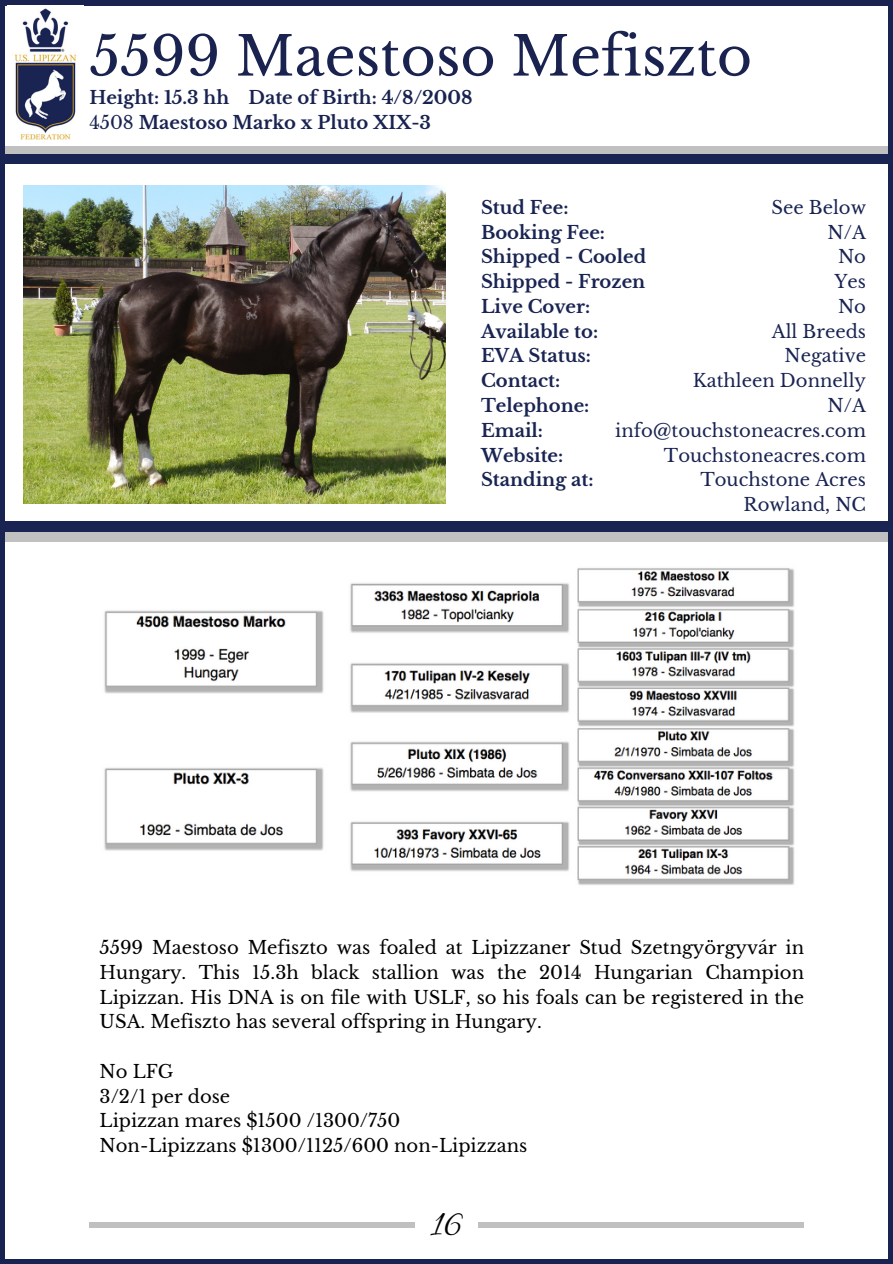
<style>
.page{position:relative;width:893px;height:1264px;background:#fff}
.page>*{position:absolute;margin:0;border:0;box-sizing:border-box;transform-origin:0 0}
.t1{font:54px "Libre Baskerville";color:#1a2350}
.t2{font:39.3px "Allura";color:#000}
.t3{font:18px/24.8px "Libre Baskerville";color:#000;text-align:justify}
.t4{font:700 18px/24.8px "Libre Baskerville";color:#192452}
.t5{font:18px "Libre Baskerville";color:#192452}
.t6{font:700 18px "Libre Baskerville";color:#192351}
.s1{font-weight:400}
</style>
<div class="page">
<div style="left:0;top:0;width:892px;height:5px;background:#1a2350"></div>
<hr style="left:0;top:1259px;width:892px;height:4px;background:#192351">
<div style="left:0;top:531px;width:892px;height:10px;background:#c0c0c0"></div>
<div style="left:0;top:146px;width:892px;height:10px;background:#c0c0c0"></div>
<hr style="left:0;top:5px;width:4px;height:1254px;background:#192351">
<hr style="left:888px;top:5px;width:4px;height:1258px;background:#192351">
<hr style="left:89px;top:1222px;width:325px;height:4px;background:#c0c0c0">
<hr style="left:478px;top:1222px;width:326px;height:4px;background:#c0c0c0">
<img style="left:14px;top:8px;width:62px;height:132px">
<img style="left:24px;top:186px;width:422px;height:317px">
<img style="left:104px;top:568px;width:691px;height:317px">
<div style="left:0;top:154px;width:892px;height:10px;background:#192452"></div>
<div style="left:0;top:522px;width:892px;height:9px;background:#192452"></div>
<p class="t1" style="left:89px;top:23px;width:664px">5599 Maestoso Mefiszto</p>
<p class="t6" style="left:89px;top:87px;width:385px">Height: 15.3 hh Date of Birth: 4/8/2008</p>
<p class="t6" style="left:89px;top:112px;width:343px"><span class="s1">4508</span> Maestoso Marko x Pluto XIX-3</p>
<h1 class="t4" style="left:481px;top:195px;width:167px">Stud Fee:<br>Booking Fee:<br>Shipped - Cooled<br>Shipped - Frozen<br>Live Cover:<br>Available to:<br>EVA Status:<br>Contact:<br>Telephone:<br>Email:<br>Website:<br>Standing at:</h1>
<p class="t5" style="left:771px;top:196px;width:96px">See Below</p>
<p class="t5" style="left:827px;top:221px;width:40px">N/A</p>
<p class="t5" style="left:837px;top:246px;width:30px">No</p>
<h2 class="t5" style="left:834px;top:271px;width:33px">Yes</h2>
<p class="t5" style="left:837px;top:295px;width:30px">No</p>
<p class="t5" style="left:771px;top:320px;width:96px">All Breeds</p>
<p class="t5" style="left:784px;top:345px;width:83px">Negative</p>
<p class="t5" style="left:692px;top:370px;width:175px">Kathleen Donnelly</p>
<p class="t5" style="left:827px;top:394px;width:40px">N/A</p>
<p class="t5" style="left:615px;top:419px;width:252px">info@touchstoneacres.com</p>
<p class="t5" style="left:664px;top:444px;width:203px">Touchstoneacres.com</p>
<p class="t5" style="left:700px;top:469px;width:167px">Touchstone Acres</p>
<p class="t5" style="left:743px;top:493px;width:124px">Rowland, NC</p>
<p class="t3" style="left:100px;top:935px;width:706px">5599 Maestoso Mefiszto was foaled at Lipizzaner Stud Szetngyörgyvár in Hungary. This 15.3h black stallion was the 2014 Hungarian Champion Lipizzan. His DNA is on file with USLF, so his foals can be registered in the USA. Mefiszto has several offspring in Hungary.</p>
<p class="t3" style="left:100px;top:1059px;width:75px">No LFG</p>
<p class="t3" style="left:100px;top:1084px;width:132px">3/2/1 per dose</p>
<p class="t3" style="left:100px;top:1108px;width:302px">Lipizzan mares $1500 /1300/750</p>
<p class="t3" style="left:100px;top:1133px;width:429px">Non-Lipizzans $1300/1125/600 non-Lipizzans</p>
<p class="t2" style="left:430px;top:1202px;width:34px">16</p>
</div>
